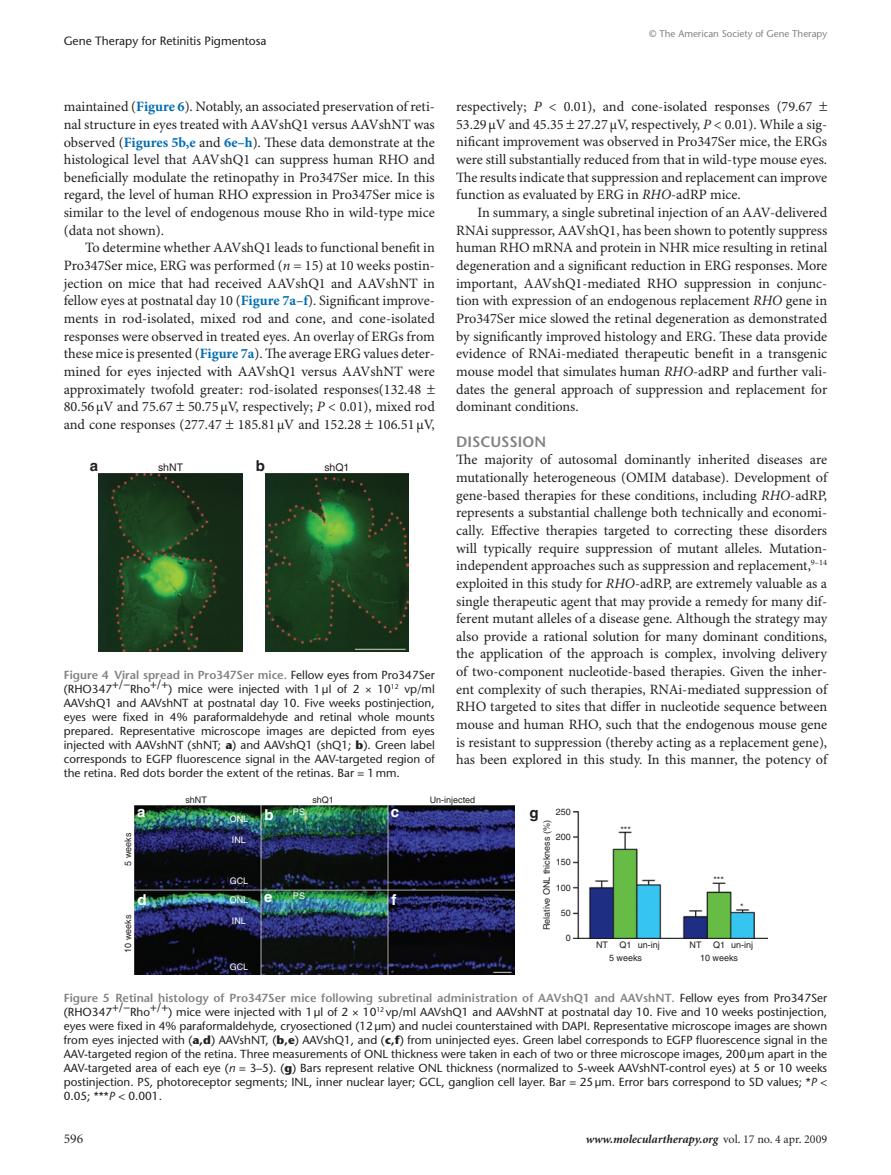
<style>
.page{position:relative;width:891px;height:1175px;background:#fff}
.page>*{position:absolute;margin:0;border:0;box-sizing:border-box;transform-origin:0 0}
.t1{font:600 15px "ITC Stone Sans";color:#808285}
.t2{font:700 15px "Helvetica";color:#fff}
.t3{font:700 15px "Helvetica";color:#231f20}
.t4{font:14.25px/17.7px "Minion Pro";color:#231f20;text-align:justify}
.t5{font:13.5px "Minion";color:#231f20}
.t6{font:italic 700 12px "Minion";color:#231f20}
.t7{font:12px "Stone Sans";color:#231f20}
.t8{font:11.7px/14.1px "Stone Sans";color:#231f20;text-align:justify}
.t9{font:600 11.7px "ITC Stone Sans";color:#808285}
.t10{font:10.5px "Helvetica";color:#231f20}
.t11{font:9.75px "Stone Sans";color:#808285}
.t12{font:9px "Helvetica";color:#231f20}
.t13{font:9px/19.5px "Helvetica";color:#fff}
.s1{font-weight:700;color:#006cb3}
.s2{font-style:italic}
.s3{font-family:"Stone Sans";font-weight:400;color:#231f20}
.s4{font-weight:700}
.s5{font-weight:400;font-style:normal}
</style>
<div class="page">
<img style="left:99px;top:474px;width:143px;height:177px">
<img style="left:265px;top:474px;width:144px;height:177px">
<img style="left:135px;top:805px;width:380px;height:169px">
<img style="left:574px;top:811px;width:193px;height:127px">
<p class="t7" style="left:64px;top:34px;width:204px">Gene Therapy for Retinitis Pigmentosa</p>
<p class="t4" style="left:64px;top:98px;width:373px">maintained (<span class="s1">Figure 6</span>). Notably, an associated preservation of reti&shy;nal structure in eyes treated with AAVshQ1 versus AAVshNT was observed (<span class="s1">Figures 5b,e</span> and <span class="s1">6e–h</span>). These data demonstrate at the histological level that AAVshQ1 can suppress human RHO and beneficially modulate the retinopathy in Pro347Ser mice. In this regard, the level of human RHO expression in Pro347Ser mice is similar to the level of endogenous mouse Rho in wild-type mice (data not shown).</p>
<p class="t4" style="left:64px;top:240px;width:373px;text-align:left;text-indent:21px">To determine whether AAVshQ1 leads to functional benefit in Pro347Ser mice, ERG was performed (<span class="s2">n</span> = 15) at 10 weeks postin&shy;jection on mice that had received AAVshQ1 and AAVshNT in fellow eyes at postnatal day 10 (<span class="s1">Figure 7a–f</span>). Significant improve&shy;ments in rod-isolated, mixed rod and cone, and cone-isolated responses were observed in treated eyes. An overlay of ERGs from these mice is presented (<span class="s1">Figure 7a</span>). The average ERG values deter&shy;mined for eyes injected with AAVshQ1 versus AAVshNT were approximately twofold greater: rod-isolated responses(132.48<br>80.56µV and 75.67 50.75µV, respectively; <span class="s2">P</span> &lt; 0.01), mixed rod and cone responses (277.47 185.81µV and 152.28 106.51µV,</p>
<p class="t3" style="left:90px;top:456px;width:10px">a</p>
<p class="t3" style="left:256px;top:456px;width:11px">b</p>
<p class="t10" style="left:158px;top:461px;width:27px">shNT</p>
<p class="t10" style="left:324px;top:461px;width:27px">shQ1</p>
<p class="t9" style="left:64px;top:667px;width:373px">Figure 4 Viral spread in Pro347Ser mice. <span class="s3">Fellow eyes from Pro347Ser</span></p>
<p class="t8" style="left:64px;top:681px;width:373px">(RHO347+/−Rho+/+) mice were injected with 1µl of 2 × 10<sup>12</sup> vp/ml AAVshQ1 and AAVshNT at postnatal day 10. Five weeks postinjection, eyes were fixed in 4% paraformaldehyde and retinal whole mounts prepared. Representative microscope images are depicted from eyes injected with AAVshNT (shNT; <span class="s4">a</span>) and AAVshQ1 (shQ1; <span class="s4">b</span>). Green label corresponds to EGFP fluorescence signal in the AAV-targeted region of the retina. Red dots border the extent of the retinas. Bar = 1mm.</p>
<p class="t11" style="left:649px;top:28px;width:179px">© The American Society of Gene Therapy</p>
<p class="t4" style="left:456px;top:98px;width:373px;text-align:left">respectively; <span class="s2">P</span> &lt; 0.01), and cone-isolated responses (79.67<br>53.29µV and 45.35 27.27µV, respectively, <span class="s2">P</span> &lt; 0.01). While a sig&shy;nificant improvement was observed in Pro347Ser mice, the ERGs were still substantially reduced from that in wild-type mouse eyes.<br>The results indicate that suppression and replacement can improve function as evaluated by ERG in <span class="s2">RHO</span>-adRP mice.</p>
<p class="t4" style="left:456px;top:204px;width:373px;text-indent:21px">In summary, a single subretinal injection of an AAV-delivered RNAi suppressor, AAVshQ1, has been shown to potently suppress human RHO mRNA and protein in NHR mice resulting in retinal degeneration and a significant reduction in ERG responses. More important, AAVshQ1-mediated RHO suppression in conjunc&shy;tion with expression of an endogenous replacement <span class="s2">RHO</span> gene in Pro347Ser mice slowed the retinal degeneration as demonstrated by significantly improved histology and ERG. These data provide evidence of RNAi-mediated therapeutic benefit in a transgenic mouse model that simulates human <span class="s2">RHO</span>-adRP and further vali&shy;dates the general approach of suppression and replacement for dominant conditions.</p>
<p class="t1" style="left:456px;top:432px;width:91px">Discussion</p>
<p class="t4" style="left:456px;top:451px;width:373px">The majority of autosomal dominantly inherited diseases are mutationally heterogeneous (OMIM database). Development of gene-based therapies for these conditions, including <span class="s2">RHO</span>-adRP, represents a substantial challenge both technically and economi&shy;cally. Effective therapies targeted to correcting these disorders will typically require suppression of mutant alleles. Mutation&shy;independent approaches such as suppression and replacement,<sup>9–14 </sup>exploited in this study for <span class="s2">RHO</span>-adRP, are extremely valuable as a single therapeutic agent that may provide a remedy for many dif&shy;ferent mutant alleles of a disease gene. Although the strategy may also provide a rational solution for many dominant conditions, the application of the approach is complex, involving delivery of two-component nucleotide-based therapies. Given the inher&shy;ent complexity of such therapies, RNAi-mediated suppression of RHO targeted to sites that differ in nucleotide sequence between mouse and human RHO, such that the endogenous mouse gene is resistant to suppression (thereby acting as a replacement gene), has been explored in this study. In this manner, the potency of</p>
<p class="t12" style="left:185px;top:794px;width:23px">shNT</p>
<p class="t12" style="left:312px;top:794px;width:23px">shQ1</p>
<p class="t12" style="left:430px;top:794px;width:47px">Un-injected</p>
<p class="t13" style="left:293px;top:802px;width:14px">PS</p>
<p class="t2" style="left:137px;top:802px;width:10px">a</p>
<p class="t2" style="left:391px;top:802px;width:10px">c</p>
<p class="t12" style="left:556px;top:807px;width:17px">250</p>
<p class="t2" style="left:264px;top:805px;width:11px">b</p>
<p class="t3" style="left:529px;top:803px;width:11px">g</p>
<p class="t13" style="left:230px;top:809px;width:20px">ONL</p>
<p class="t12" style="left:541px;top:930px;width:112px;rotate:-90deg">Relative ONL thickness (%)</p>
<p class="t12" style="left:123px;top:865px;width:35px;rotate:-90deg">5 weeks</p>
<p class="t12" style="left:556px;top:832px;width:17px">200</p>
<p class="t13" style="left:232px;top:830px;width:16px">INL</p>
<p class="t13" style="left:230px;top:870px;width:20px">GCL<br>ONL</p>
<p class="t13" style="left:232px;top:911px;width:16px">INL</p>
<p class="t13" style="left:230px;top:957px;width:20px">GCL</p>
<p class="t12" style="left:556px;top:857px;width:17px">150</p>
<p class="t12" style="left:556px;top:882px;width:17px">100</p>
<p class="t13" style="left:293px;top:886px;width:14px">PS</p>
<p class="t2" style="left:264px;top:887px;width:10px">e</p>
<p class="t2" style="left:138px;top:890px;width:11px">d</p>
<p class="t2" style="left:391px;top:890px;width:6px">f</p>
<p class="t12" style="left:561px;top:907px;width:12px">50</p>
<p class="t12" style="left:123px;top:953px;width:40px;rotate:-90deg">10 weeks</p>
<p class="t12" style="left:566px;top:932px;width:7px">0</p>
<p class="t12" style="left:620px;top:824px;width:12px">***</p>
<p class="t12" style="left:713px;top:874px;width:12px">***</p>
<p class="t12" style="left:740px;top:901px;width:5px">*</p>
<p class="t12" style="left:596px;top:939px;width:13px">NT</p>
<p class="t12" style="left:620px;top:939px;width:14px">Q1</p>
<p class="t12" style="left:638px;top:939px;width:24px">un-inj</p>
<p class="t12" style="left:690px;top:939px;width:13px">NT</p>
<p class="t12" style="left:713px;top:939px;width:42px">Q1 un-inj</p>
<p class="t12" style="left:609px;top:952px;width:35px">5 weeks</p>
<p class="t12" style="left:700px;top:952px;width:40px">10 weeks</p>
<p class="t9" style="left:64px;top:990px;width:765px">Figure 5 Retinal histology of Pro347Ser mice following subretinal administration of AAVshQ1 and AAVshNT. <span class="s3">Fellow eyes from Pro347Ser</span></p>
<p class="t8" style="left:64px;top:1004px;width:765px">(RHO347+/−Rho+/+) mice were injected with 1µl of 2 × 10<sup>12</sup> vp/ml AAVshQ1 and AAVshNT at postnatal day 10. Five and 10 weeks postinjection, eyes were fixed in 4% paraformaldehyde, cryosectioned (12µm) and nuclei counterstained with DAPI. Representative microscope images are shown from eyes injected with (<span class="s4">a,d</span>) AAVshNT, (<span class="s4">b,e</span>) AAVshQ1, and (<span class="s4">c,f</span>) from uninjected eyes. Green label corresponds to EGFP fluorescence signal in the AAV-targeted region of the retina. Three measurements of ONL thickness were taken in each of two or three microscope images, 200µm apart in the AAV-targeted area of each eye (<span class="s2">n</span> = 3–5). (<span class="s4">g</span>) Bars represent relative ONL thickness (normalized to 5-week AAVshNT-control eyes) at 5 or 10 weeks postinjection. PS, photoreceptor segments; INL, inner nuclear layer; GCL, ganglion cell layer. Bar = 25µm. Error bars correspond to SD values; *<span class="s2">P</span> &lt; 0.05; ***<span class="s2">P</span> &lt; 0.001.</p>
<p class="t5" style="left:64px;top:1132px;width:21px">596</p>
<p class="t6" style="left:586px;top:1133px;width:243px">www.moleculartherapy.org <span class="s5">vol. 17 no. 4 apr. 2009</span></p>
</div>
